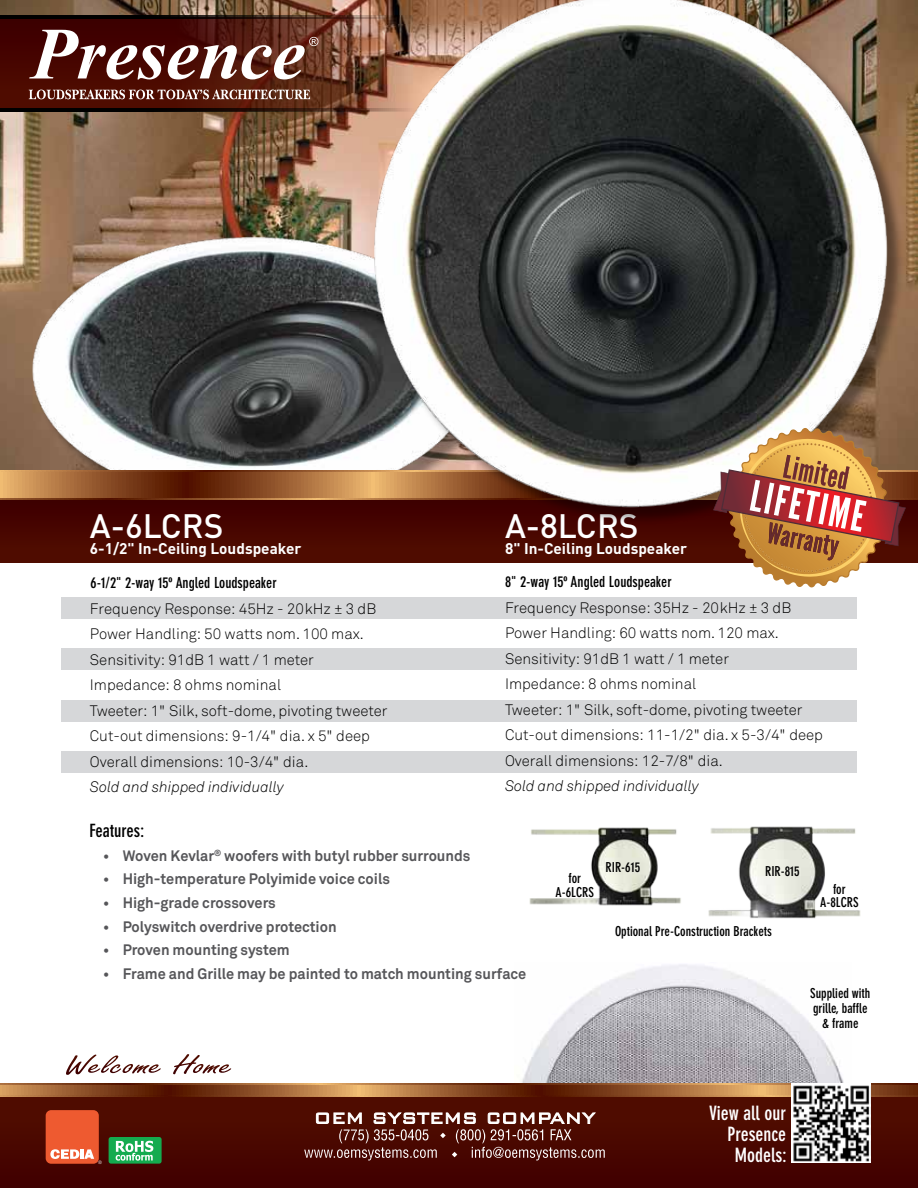
<style>
.page{position:relative;width:918px;height:1188px;background:#fff}
.page>*{position:absolute;margin:0;border:0;box-sizing:border-box;transform-origin:0 0}
.t1{font:500 33.45px "DIN";color:#fff}
.t2{font:700 condensed 19.5px/21px "DIN Neuzeit Grotesk Std";color:#fff;text-align:right}
.t3{font:700 condensed 18px "DIN Neuzeit Grotesk Std";color:#000101}
.t4{font:700 15.3px "DIN";color:#fff}
.t5{font:300 15px/25.5px "Akkurat";color:#000}
.t6{font:700 15px "Akkurat";color:#565659}
.t7{font:700 condensed 15px "DIN Neuzeit Grotesk Std";color:#000}
.t8{font:italic 300 15px "Akkurat";color:#000}
.t9{font:700 condensed 13.5px/13.5px "DIN Neuzeit Grotesk Std";color:#000;text-align:center}
.t10{font:300 4.8px "Avenir LT Std";color:#fff}
</style>
<div class="page">
<img style="left:515px;top:964px;width:329px;height:133px">
<img style="left:529px;top:827px;width:152px;height:79px">
<img style="left:708px;top:826px;width:153px;height:93px">
<img style="left:0;top:0;width:918px;height:470px">
<img style="left:31px;top:235px;width:328px;height:235px">
<div style="left:0;top:1097px;width:918px;height:91px;background:#490700"></div>
<svg style="left:0;top:1084px;width:918px;height:12px;background:#975b30"></svg>
<svg style="left:0;top:1086px;width:918px;height:8px;background:#975c30"></svg>
<div style="left:0;top:495px;width:918px;height:68px;background:#4a0800"></div>
<svg style="left:304px;top:1112px;width:301px;height:49px"></svg>
<svg style="left:0;top:470px;width:918px;height:30px;background:#92562c"></svg>
<svg style="left:0;top:473px;width:918px;height:25px;background:#94582e"></svg>
<svg style="left:66px;top:1055px;width:95px;height:20px"></svg>
<svg style="left:173px;top:1054px;width:58px;height:20px"></svg>
<img style="left:791px;top:1084px;width:79px;height:79px">
<div style="left:62px;top:752px;width:795px;height:21px;background:#d6d7d9"></div>
<div style="left:62px;top:700px;width:795px;height:22px;background:#d6d7d9"></div>
<div style="left:62px;top:648px;width:795px;height:22px;background:#d6d7d9"></div>
<div style="left:62px;top:597px;width:795px;height:22px;background:#d6d7d9"></div>
<img style="left:359px;top:0;width:544px;height:520px">
<svg style="left:0;top:18px;width:475px;height:92px;background:#7e4d3d"></svg>
<svg style="left:29px;top:30px;width:289px;height:49px"></svg>
<svg style="left:29px;top:89px;width:281px;height:10px"></svg>
<svg style="left:0;top:15px;width:470px;height:4px;background:#362319"></svg>
<svg style="left:0;top:108px;width:470px;height:4px;background:#3f3029"></svg>
<svg style="left:713px;top:428px;width:193px;height:160px"></svg>
<div style="left:46px;top:1110px;width:53px;height:54px;background:#ee5a30;border-radius:5px"></div>
<svg style="left:50px;top:1149px;width:44px;height:10px"></svg>
<div style="left:109px;top:1137px;width:53px;height:27px;background:#14ab4f;border-radius:3px"></div>
<svg style="left:116px;top:1141px;width:37px;height:20px"></svg>
<h1 class="t1" style="left:90px;top:504px;width:135px">A-6LCRS</h1>
<p class="t4" style="left:90px;top:539px;width:213px">6-1/2" In-Ceiling Loudspeaker</p>
<p class="t7" style="left:91px;top:574px;width:188px">6-1/2" 2-way 15º Angled Loudspeaker</p>
<p class="t5" style="left:90px;top:596px;width:299px">Frequency Response: 45Hz - 20kHz ± 3 dB Power Handling: 50 watts nom. 100 max.<br>Sensitivity: 91dB 1 watt / 1 meter Impedance: 8 ohms nominal<br>Tweeter: 1" Silk, soft-dome, pivoting tweeter Cut-out dimensions: 9-1/4" dia. x 5" deep Overall dimensions: 10-3/4" dia.</p>
<p class="t8" style="left:90px;top:778px;width:196px">Sold and shipped individually</p>
<h1 class="t1" style="left:505px;top:504px;width:135px">A-8LCRS</h1>
<p class="t4" style="left:505px;top:539px;width:184px">8" In-Ceiling Loudspeaker</p>
<p class="t7" style="left:505px;top:573px;width:168px">8" 2-way 15º Angled Loudspeaker</p>
<p class="t5" style="left:505px;top:595px;width:320px">Frequency Response: 35Hz - 20kHz ± 3 dB Power Handling: 60 watts nom. 120 max.<br>Sensitivity: 91dB 1 watt / 1 meter<br>Impedance: 8 ohms nominal<br>Tweeter: 1" Silk, soft-dome, pivoting tweeter Cut-out dimensions: 11-1/2" dia. x 5-3/4" deep Overall dimensions: 12-7/8" dia.</p>
<p class="t8" style="left:505px;top:777px;width:196px">Sold and shipped individually</p>
<p class="t3" style="left:90px;top:820px;width:56px">Features:</p>
<p class="t6" style="left:103px;top:846px;width:369px">• Woven Kevlar<sup>®</sup> woofers with butyl rubber surrounds</p>
<p class="t6" style="left:103px;top:870px;width:288px">• High-temperature Polyimide voice coils</p>
<p class="t6" style="left:103px;top:893px;width:174px">• High-grade crossovers</p>
<p class="t6" style="left:103px;top:917px;width:235px">• Polyswitch overdrive protection</p>
<p class="t6" style="left:103px;top:941px;width:188px">• Proven mounting system</p>
<p class="t6" style="left:103px;top:964px;width:425px">• Frame and Grille may be painted to match mounting surface</p>
<p class="t9" style="left:556px;top:872px;width:40px">for<br>A-6LCRS</p>
<p class="t9" style="left:606px;top:861px;width:36px">RIR-615</p>
<p class="t9" style="left:765px;top:865px;width:36px">RIR-815</p>
<p class="t9" style="left:615px;top:924px;width:158px">Optional Pre-Construction Brackets</p>
<p class="t9" style="left:820px;top:883px;width:40px">for<br>A-8LCRS</p>
<p class="t9" style="left:810px;top:986px;width:62px;line-height:15px">Supplied with grille, baffle &amp; frame</p>
<p class="t10" style="left:98px;top:1160px;width:5px">®</p>
<h2 class="t2" style="left:709px;top:1103px;width:79px">View all our<br>Presence<br>Models:</h2>
</div>
